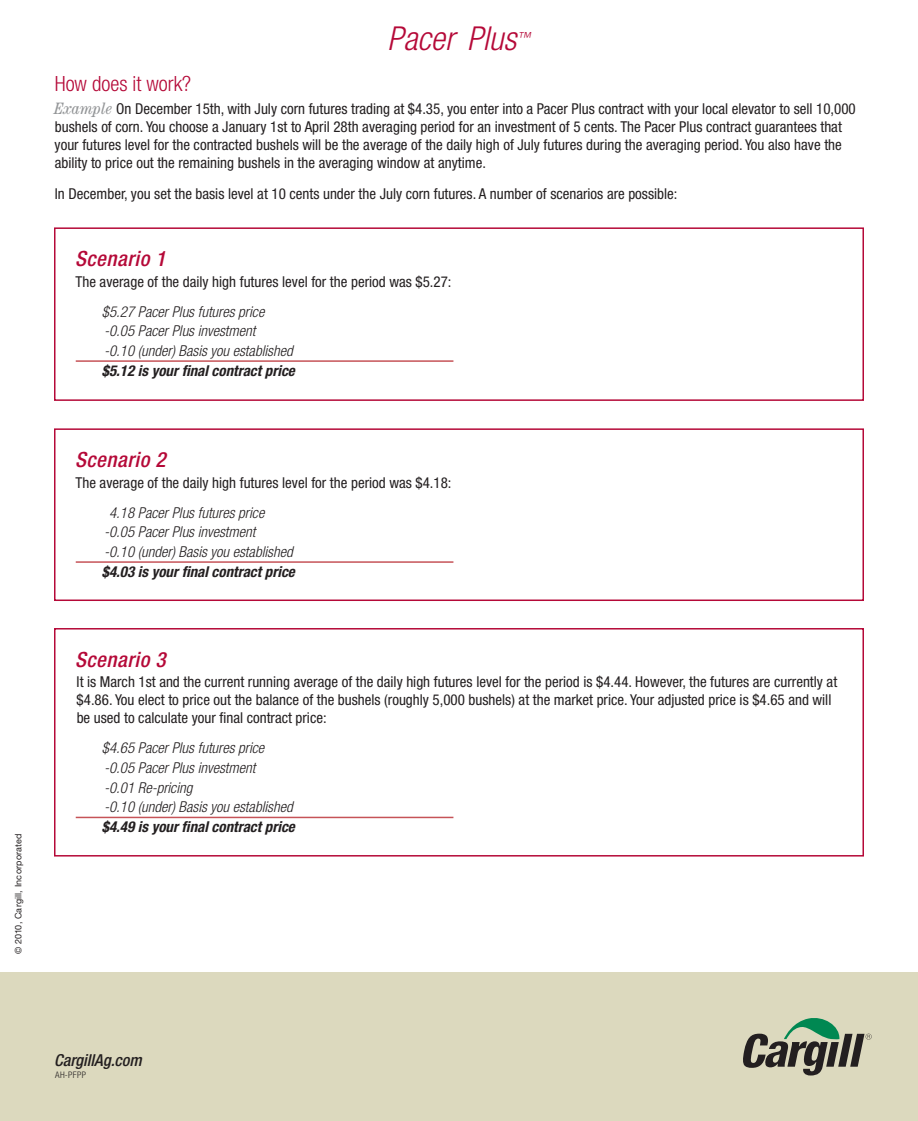
<style>
.page{position:relative;width:918px;height:1121px;background:#fff}
.page>*{position:absolute;margin:0;border:0;box-sizing:border-box;transform-origin:0 0}
.t1{font:italic 300 condensed 33px "Helvetica Neue";color:#b50938}
.t2{font:italic 500 condensed 21px "Helvetica Neue";letter-spacing:.025em;color:#b50938}
.t3{font:300 condensed 21px "Helvetica Neue";color:#b50938}
.t4{font:italic 500 condensed 16.5px "Helvetica Neue";color:#231f20}
.t5{font:condensed 15px/18px "Helvetica Neue";color:#231f20}
.t6{font:italic 300 condensed 15px/19.8px "Helvetica Neue";color:#231f20}
.t7{font:italic 700 condensed 15px "Helvetica Neue";color:#231f20}
.t8{font:italic 300 condensed 13.95px "Helvetica Neue";color:#b50938}
.t9{font:9px "Helvetica Neue";letter-spacing:.02em;color:#231f20}
.t10{font:300 condensed 9px "Helvetica Neue";letter-spacing:.035em;color:#231f20}
.s1{font-family:"Century";font-style:italic;font-size:16.5px;color:#949698}
</style>
<div class="page">
<div style="left:0;top:972px;width:918px;height:148px;background:#dcd9be"></div>
<svg style="left:743px;top:1018px;width:129px;height:57px"></svg>
<hr style="left:76px;top:360px;width:377px;height:2px;background:#c65358">
<div style="left:54px;top:227px;width:810px;height:174px;border:2px solid #b50938"></div>
<hr style="left:76px;top:561px;width:377px;height:2px;background:#c65358">
<div style="left:54px;top:428px;width:810px;height:173px;border:2px solid #b50938"></div>
<hr style="left:76px;top:816px;width:377px;height:2px;background:#c65358">
<div style="left:54px;top:628px;width:810px;height:228px;border:2px solid #b50938"></div>
<p class="t9" style="left:13px;top:954px;width:122px;rotate:-90deg">© 2010, Cargill, Incorporated</p>
<h1 class="t1" style="left:388px;top:20px;width:130px">Pacer Plus</h1>
<p class="t8" style="left:517px;top:29px;width:15px">™</p>
<h2 class="t3" style="left:55px;top:71px;width:138px">How does it work?</h2>
<p class="t5" style="left:54px;top:99px;width:803px"><span class="s1">Example</span> On December 15th, with July corn futures trading at $4.35, you enter into a Pacer Plus contract with your local elevator to sell 10,000 bushels of corn. You choose a January 1st to April 28th averaging period for an investment of 5 cents. The Pacer Plus contract guarantees that your futures level for the contracted bushels will be the average of the daily high of July futures during the averaging period. You also have the ability to price out the remaining bushels in the averaging window at anytime.</p>
<p class="t5" style="left:55px;top:185px;width:624px">In December, you set the basis level at 10 cents under the July corn futures. A number of scenarios are possible:</p>
<h2 class="t2" style="left:75px;top:246px;width:92px">Scenario 1</h2>
<p class="t5" style="left:75px;top:272px;width:377px">The average of the daily high futures level for the period was $5.27:</p>
<p class="t6" style="left:102px;top:301px;width:192px">$5.27 Pacer Plus futures price -0.05 Pacer Plus investment<br>-0.10 (under) Basis you established</p>
<p class="t7" style="left:102px;top:361px;width:195px">$5.12 is your final contract price</p>
<h2 class="t2" style="left:75px;top:447px;width:92px">Scenario 2</h2>
<p class="t5" style="left:75px;top:473px;width:377px">The average of the daily high futures level for the period was $4.18:</p>
<p class="t6" style="left:104px;top:502px;width:190px;text-indent:5px">4.18 Pacer Plus futures price -0.05 Pacer Plus investment<br>-0.10 (under) Basis you established</p>
<p class="t7" style="left:102px;top:562px;width:195px">$4.03 is your final contract price</p>
<h2 class="t2" style="left:75px;top:646px;width:92px">Scenario 3</h2>
<p class="t5" style="left:77px;top:673px;width:762px">It is March 1st and the current running average of the daily high futures level for the period is $4.44. However, the futures are currently at $4.86. You elect to price out the balance of the bushels (roughly 5,000 bushels) at the market price. Your adjusted price is $4.65 and will be used to calculate your final contract price:</p>
<p class="t6" style="left:102px;top:738px;width:192px">$4.65 Pacer Plus futures price -0.05 Pacer Plus investment<br>-0.01 Re-pricing<br>-0.10 (under) Basis you established</p>
<p class="t7" style="left:102px;top:817px;width:195px">$4.49 is your final contract price</p>
<p class="t4" style="left:54px;top:1050px;width:89px">CargillAg.com</p>
<p class="t10" style="left:55px;top:1069px;width:32px">AH-PFPP</p>
</div>
